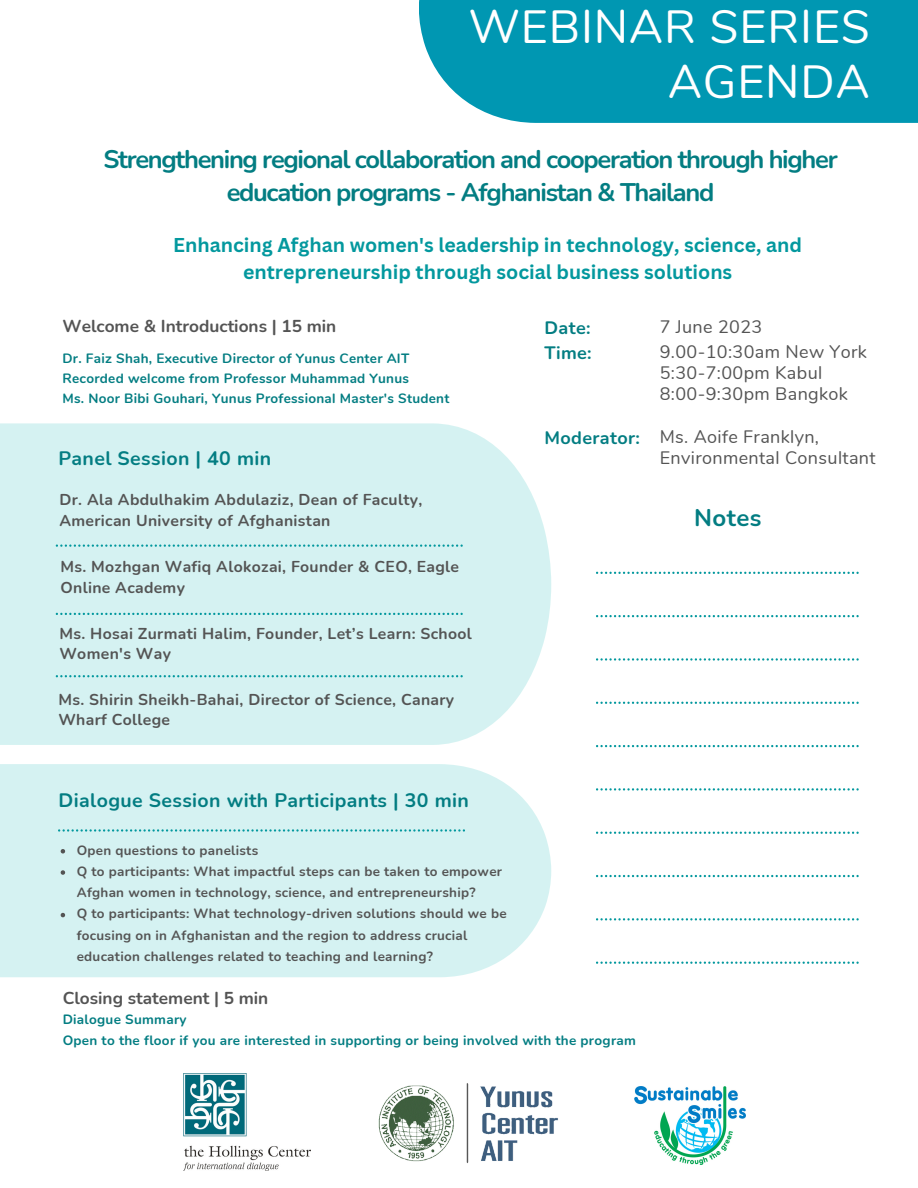
<style>
.page{position:relative;width:918px;height:1188px;background:#fff}
.page>*{position:absolute;margin:0;border:0;box-sizing:border-box;transform-origin:0 0}
.t1{font:46.5px "Nunito";letter-spacing:.02em;color:#fff}
.t2{font:700 25.5px/32.7px "Nunito";letter-spacing:-.05em;color:#037d82;text-align:center}
.t3{font:700 24px "Nunito";letter-spacing:.02em;color:#037d82}
.t4{font:700 19.5px/27px "Canva Sans";color:#03989e;text-align:center}
.t5{font:700 19.5px "Nunito";letter-spacing:.02em;color:#037d82}
.t6{font:18px/21.3px "Nunito";letter-spacing:.02em;color:#545454}
.t7{font:700 18px "Nunito";letter-spacing:.02em;color:#037d82}
.t8{font:700 17.25px "Nunito";color:#545454}
.t9{font:700 15.75px/20.2px "Nunito";letter-spacing:.02em;color:#545454}
.t10{font:700 13.5px/21.3px "Nunito";letter-spacing:.02em;color:#545454}
.t11{font:700 13.5px "Nunito";letter-spacing:.02em;color:#037d82}
</style>
<div class="page">
<svg style="left:596px;top:572px;width:263px;height:2px"></svg>
<svg style="left:596px;top:615px;width:263px;height:2px"></svg>
<svg style="left:596px;top:658px;width:263px;height:3px"></svg>
<svg style="left:596px;top:702px;width:263px;height:2px"></svg>
<svg style="left:596px;top:745px;width:263px;height:2px"></svg>
<svg style="left:596px;top:788px;width:263px;height:3px"></svg>
<svg style="left:596px;top:832px;width:263px;height:2px"></svg>
<svg style="left:596px;top:875px;width:263px;height:2px"></svg>
<svg style="left:596px;top:918px;width:263px;height:2px"></svg>
<svg style="left:596px;top:962px;width:263px;height:2px"></svg>
<div style="left:0;top:423px;width:551px;height:322px;background:#d5f2f2"></div>
<svg style="left:56px;top:545px;width:407px;height:2px"></svg>
<div style="left:419px;top:0;width:499px;height:123px;background:#0097b2"></div>
<div style="left:0;top:764px;width:551px;height:213px;background:#d5f2f2"></div>
<svg style="left:58px;top:829px;width:407px;height:3px"></svg>
<svg style="left:56px;top:613px;width:407px;height:2px"></svg>
<img style="left:183px;top:1073px;width:127px;height:97px">
<img style="left:378px;top:1083px;width:180px;height:80px">
<img style="left:635px;top:1086px;width:110px;height:79px">
<svg style="left:61px;top:849px;width:4px;height:5px"></svg>
<svg style="left:61px;top:870px;width:4px;height:5px"></svg>
<svg style="left:61px;top:913px;width:4px;height:4px"></svg>
<svg style="left:56px;top:675px;width:407px;height:2px"></svg>
<p class="t1" style="left:469px;top:-4px;width:402px">WEBINAR SERIES</p>
<p class="t1" style="left:668px;top:51px;width:203px">AGENDA</p>
<p class="t2" style="left:103px;top:143px;width:736px">Strengthening regional collaboration and cooperation through higher education programs - Afghanistan &amp; Thailand</p>
<p class="t4" style="left:173px;top:231px;width:630px">Enhancing Afghan women's leadership in technology, science, and entrepreneurship through social business solutions</p>
<p class="t8" style="left:62px;top:314px;width:275px">Welcome &amp; Introductions | 15 min</p>
<p class="t11" style="left:62px;top:349px;width:348px">Dr. Faiz Shah, Executive Director of Yunus Center AIT</p>
<p class="t11" style="left:62px;top:369px;width:348px">Recorded welcome from Professor Muhammad Yunus</p>
<p class="t11" style="left:62px;top:389px;width:388px">Ms. Noor Bibi Gouhari, Yunus Professional Master's Student</p>
<p class="t5" style="left:58px;top:446px;width:214px">Panel Session | 40 min</p>
<p class="t9" style="left:59px;top:490px;width:364px">Dr. Ala Abdulhakim Abdulaziz, Dean of Faculty,<br>American University of Afghanistan</p>
<p class="t9" style="left:60px;top:557px;width:400px">Ms. Mozhgan Wafiq Alokozai, Founder &amp; CEO, Eagle<br>Online Academy</p>
<p class="t9" style="left:59px;top:623px;width:414px">Ms. Hosai Zurmati Halim, Founder, Let’s Learn: School<br>Women's Way</p>
<p class="t9" style="left:58px;top:689px;width:397px">Ms. Shirin Sheikh-Bahai, Director of Science, Canary<br>Wharf College</p>
<p class="t7" style="left:545px;top:315px;width:48px">Date:</p>
<p class="t7" style="left:545px;top:340px;width:49px">Time:</p>
<p class="t7" style="left:545px;top:425px;width:97px">Moderator:</p>
<p class="t6" style="left:660px;top:316px;width:104px">7 June 2023</p>
<p class="t6" style="left:660px;top:341px;width:208px">9.00-10:30am New York</p>
<p class="t6" style="left:660px;top:362px;width:164px">5:30-7:00pm Kabul</p>
<p class="t6" style="left:660px;top:384px;width:190px">8:00-9:30pm Bangkok</p>
<p class="t6" style="left:660px;top:426px;width:217px">Ms. Aoife Franklyn,<br>Environmental Consultant</p>
<p class="t3" style="left:694px;top:502px;width:69px">Notes</p>
<p class="t5" style="left:58px;top:787px;width:412px">Dialogue Session with Participants | 30 min</p>
<p class="t10" style="left:77px;top:840px;width:183px">Open questions to panelists</p>
<p class="t10" style="left:77px;top:861px;width:427px">Q to participants: What impactful steps can be taken to empower<br>Afghan women in technology, science, and entrepreneurship?</p>
<p class="t10" style="left:77px;top:903px;width:431px">Q to participants: What technology-driven solutions should we be focusing on in Afghanistan and the region to address crucial education challenges related to teaching and learning?</p>
<p class="t8" style="left:63px;top:987px;width:207px">Closing statement | 5 min</p>
<p class="t11" style="left:63px;top:1010px;width:125px">Dialogue Summary</p>
<p class="t11" style="left:63px;top:1032px;width:575px">Open to the floor if you are interested in supporting or being involved with the program</p>
</div>
